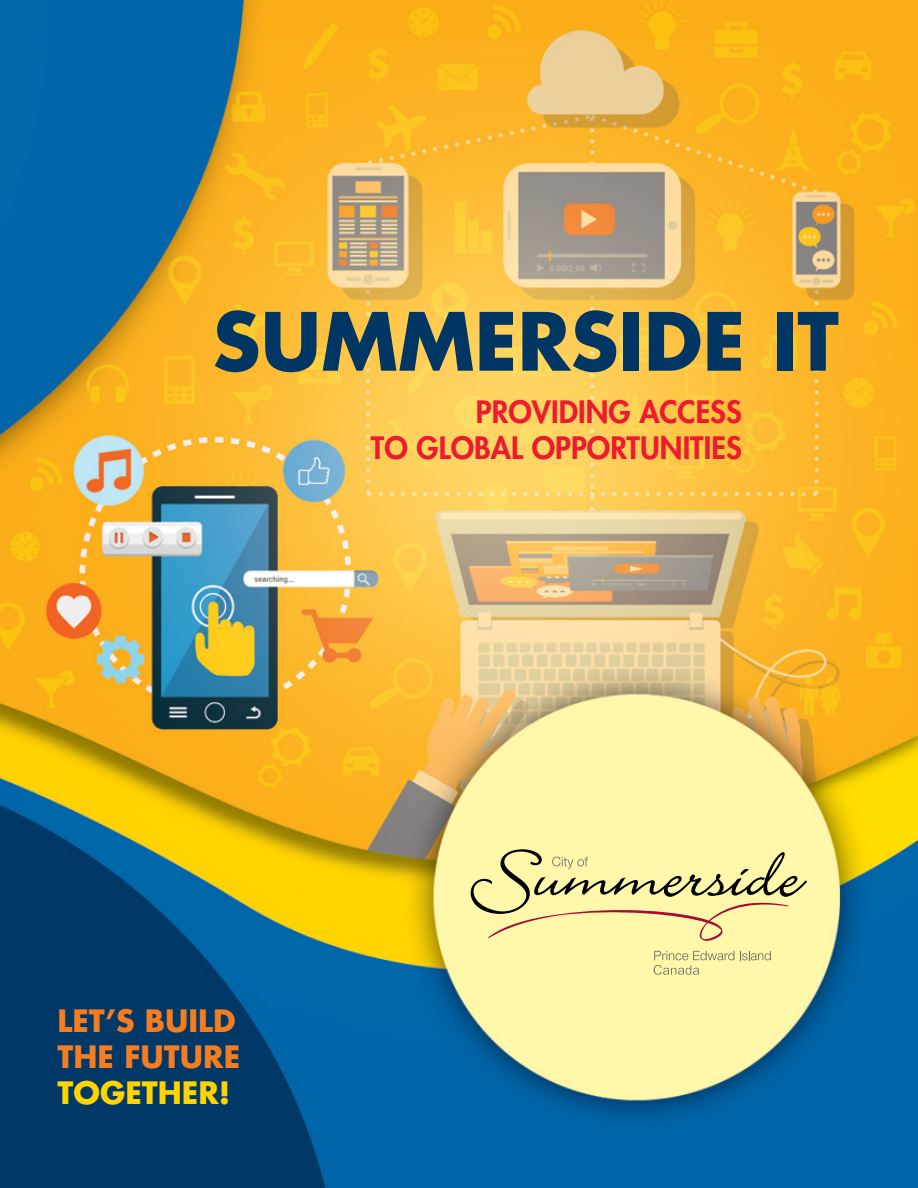
<style>
.page{position:relative;width:918px;height:1188px;background:#fff}
.page>*{position:absolute;margin:0;border:0;box-sizing:border-box;transform-origin:0 0}
.t1{font:700 78px "Futura Std";color:#003663}
.t2{font:800 30px/36px "Futura Std";color:#ed1b2f;text-align:right}
.t3{font:700 30px/36px "Futura Std";color:#f57d20}
.t4{font:700 30px "Futura Std";color:#ffd400}
</style>
<div class="page">
<img style="left:0;top:0;width:918px;height:1188px">
<svg style="left:471px;top:849px;width:336px;height:93px;background:#e8df9a"></svg>
<svg style="left:740px;top:951px;width:31px;height:9px"></svg>
<svg style="left:654px;top:951px;width:80px;height:24px;background:#e8e2a0"></svg>
<h1 class="t1" style="left:212px;top:290px;width:628px">SUMMERSIDE IT</h1>
<p class="t2" style="left:371px;top:394px;width:372px">PROVIDING ACCESS<br>TO GLOBAL OPPORTUNITIES</p>
<p class="t3" style="left:58px;top:1003px;width:184px">LET’S BUILD<br>THE FUTURE</p>
<p class="t4" style="left:58px;top:1073px;width:174px">TOGETHER!</p>
</div>
